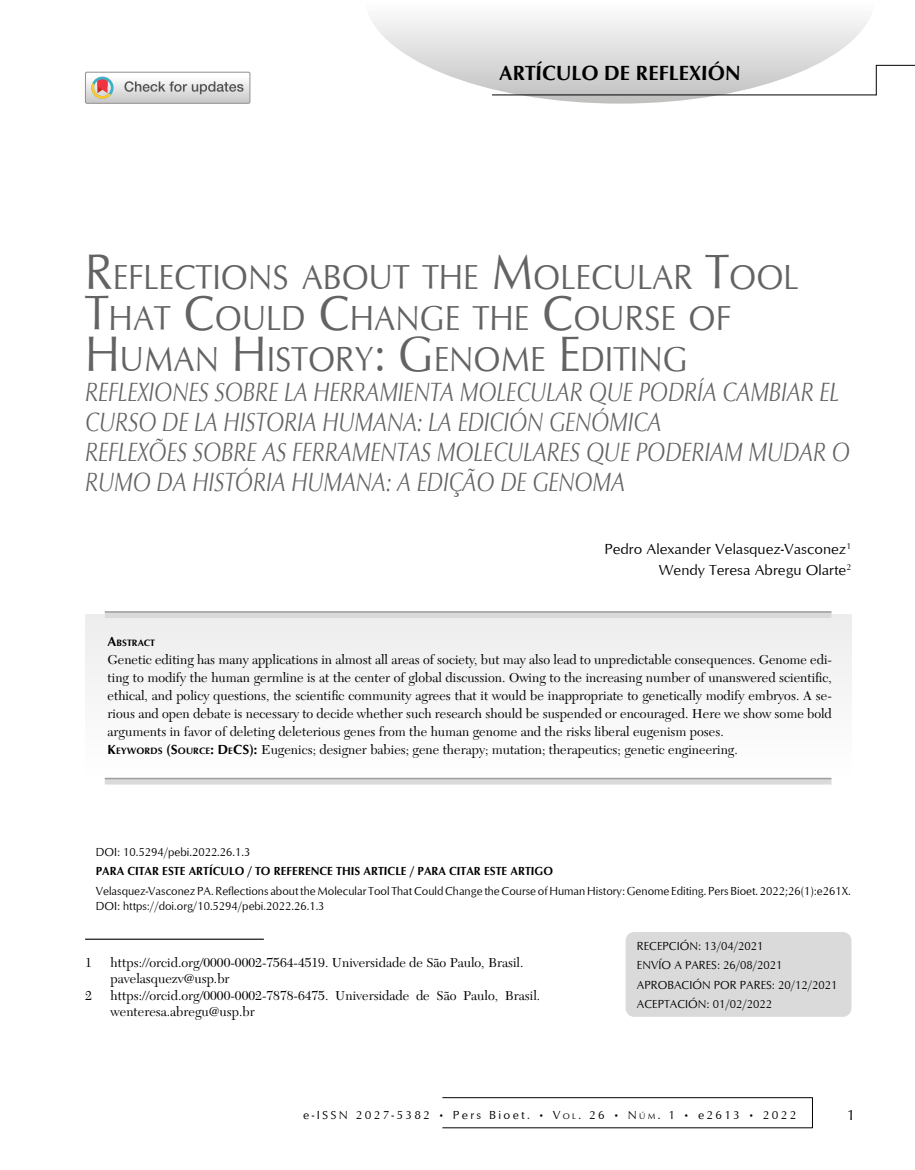
<style>
.page{position:relative;width:915px;height:1170px;background:#fff}
.page>*{position:absolute;margin:0;border:0;box-sizing:border-box;transform-origin:0 0}
.t1{font:35.7px/40.5px "Optimum";color:#646363;scale:.9 1}
.t2{font:italic 27px/30px "Optimum";color:#646363;scale:.8 1}
.t3{font:700 21px "Optimum";color:#000}
.t4{font:15px/21px "Optimum";color:#000;text-align:right}
.t5{font:13.5px/18px "New Caledonia";color:#000}
.t6{font:12px/19.2px "Optimum";color:#000;scale:.95 1}
.t7{font:700 12px "Optimum";color:#000;scale:.95 1}
.t8{font:12px "Optimum";letter-spacing:.19em;color:#000}
.t9{font:700 9.45px "Optimum";color:#000}
.s1{font-size:51px}
.s2{font-size:13.5px}
.s3{font-family:"Optimum";font-weight:700}
.s4{font-family:"Optimum";font-weight:700;font-size:9.45px}
.s5{font-size:8.4px}
.s6{font-style:inherit}
</style>
<div class="page">
<hr style="left:442px;top:1097px;width:370px;height:1px;background:#000">
<hr style="left:442px;top:1127px;width:370px;height:1px;background:#000">
<hr style="left:811px;top:1097px;width:1px;height:30px;background:#000">
<div style="left:85px;top:614px;width:765px;height:167px;background:#f6f6f6"></div>
<div style="left:105px;top:612px;width:726px;height:6px;background:#dadada"></div>
<hr style="left:105px;top:611px;width:726px;height:1px;background:#9d9d9c">
<svg style="left:105px;top:779px;width:726px;height:5px;background:#d6d6d6"></svg>
<hr style="left:105px;top:777px;width:726px;height:2px;background:#9d9d9c">
<div style="left:625px;top:932px;width:226px;height:84px;background:#dadada;border-radius:9px"></div>
<hr style="left:85px;top:938px;width:179px;height:1px;background:#000">
<svg style="left:371px;top:18px;width:503px;height:86px"></svg>
<hr style="left:875px;top:65px;width:1px;height:30px;background:#000">
<hr style="left:875px;top:65px;width:39px;height:1px;background:#000">
<hr style="left:492px;top:94px;width:384px;height:1px;background:#000">
<div style="left:85px;top:72px;width:165px;height:32px;border:1px solid #948f8f"></div>
<svg style="left:85px;top:72px;width:165px;height:31px"></svg>
<h3 class="t3" style="left:499px;top:61px;width:243px">ARTÍCULO DE REFLEXIÓN</h3>
<h1 class="t1" style="left:85px;top:256px;width:794px"><span class="s1">R</span>EFLECTIONS ABOUT THE <span class="s1">M</span>OLECULAR <span class="s1">T</span>OOL<br><span class="s1">T</span>HAT <span class="s1">C</span>OULD <span class="s1">C</span>HANGE THE <span class="s1">C</span>OURSE OF<br><span class="s1">H</span> UMAN <span class="s1">H</span> ISTORY<span class="s1">: G</span> ENOME <span class="s1">E</span>DITING</h1>
<h2 class="t2" style="left:85px;top:376px;width:957px">REFLEXIONES SOBRE LA HERRAMIENTA MOLECULAR QUE PODRÍA CAMBIAR EL CURSO DE LA HISTORIA HUMANA: LA EDICIÓN GENÓMICA<br>REFLEXÕES SOBRE AS FERRAMENTAS MOLECULARES QUE PODERIAM MUDAR O RUMO DA HISTÓRIA HUMANA: A EDIÇÃO DE GENOMA</h2>
<p class="t4" style="left:604px;top:537px;width:248px">Pedro Alexander Velasquez-Vasconez<sup>1<br></sup>Wendy Teresa Abregu Olarte<sup>2</sup></p>
<p class="t9" style="left:108px;top:637px;width:49px"><span class="s2">A</span>BSTRACT</p>
<p class="t5" style="left:108px;top:651px;width:725px">Genetic editing has many applications in almost all areas of society, but may also lead to unpredictable consequences. Genome edi&shy;ting to modify the human germline is at the center of global discussion. Owing to the increasing number of unanswered scientific, ethical, and policy questions, the scientific community agrees that it would be inappropriate to genetically modify embryos. A se&shy;rious and open debate is necessary to decide whether such research should be suspended or encouraged. Here we show some bold arguments in favor of deleting deleterious genes from the human genome and the risks liberal eugenism poses.<br><span class="s3">K</span><span class="s4">EYWORDS</span> <span class="s3">(S</span><span class="s4">OURCE</span><span class="s3">: D</span> <span class="s4">E</span><span class="s3">CS):</span> Eugenics; designer babies; gene therapy; mutation; therapeutics; genetic engineering.</p>
<p class="t6" style="left:96px;top:842px;width:164px">DOI: 10.5294/pebi.2022.26.1.3</p>
<p class="t7" style="left:96px;top:864px;width:482px">PARA CITAR ESTE ARTÍCULO / TO REFERENCE THIS ARTICLE / PARA CITAR ESTE ARTIGO</p>
<p class="t6" style="left:96px;top:882px;width:796px;line-height:15px">Velasquez-Vasconez PA. Reflections about the Molecular Tool That Could Change the Course of Human History: Genome Editing. Pers Bioet. 2022;26(1):e261X.<br>DOI: https://doi.org/10.5294/pebi.2022.26.1.3</p>
<p class="t5" style="left:85px;top:953px;width:8px">1</p>
<p class="t5" style="left:111px;top:954px;width:414px;line-height:16.5px">https://orcid.org/0000-0002-7564-4519. Universidade de São Paulo, Brasil. pavelasquezv@usp.br</p>
<p class="t5" style="left:85px;top:986px;width:8px">2</p>
<p class="t5" style="left:111px;top:987px;width:431px;line-height:16.5px">https://orcid.org/0000-0002-7878-6475. Universidade de São Paulo, Brasil. wenteresa.abregu@usp.br</p>
<p class="t6" style="left:636px;top:936px;width:212px">RECEPCIÓN: 13/04/2021<br>ENVÍO A PARES: 26/08/2021<br>APROBACIÓN POR PARES: 20/12/2021<br>ACEPTACIÓN: 01/02/2022</p>
<p class="t8" style="left:303px;top:1107px;width:494px">e-ISSN 2027-5382 • Pers Bioet. • V<span class="s5">OL</span>. 26 • N<span class="s5">ÚM</span><span class="s6">.</span> 1 • e2613 • 2022</p>
<p class="t4" style="left:846px;top:1103px;width:10px">1</p>
</div>
